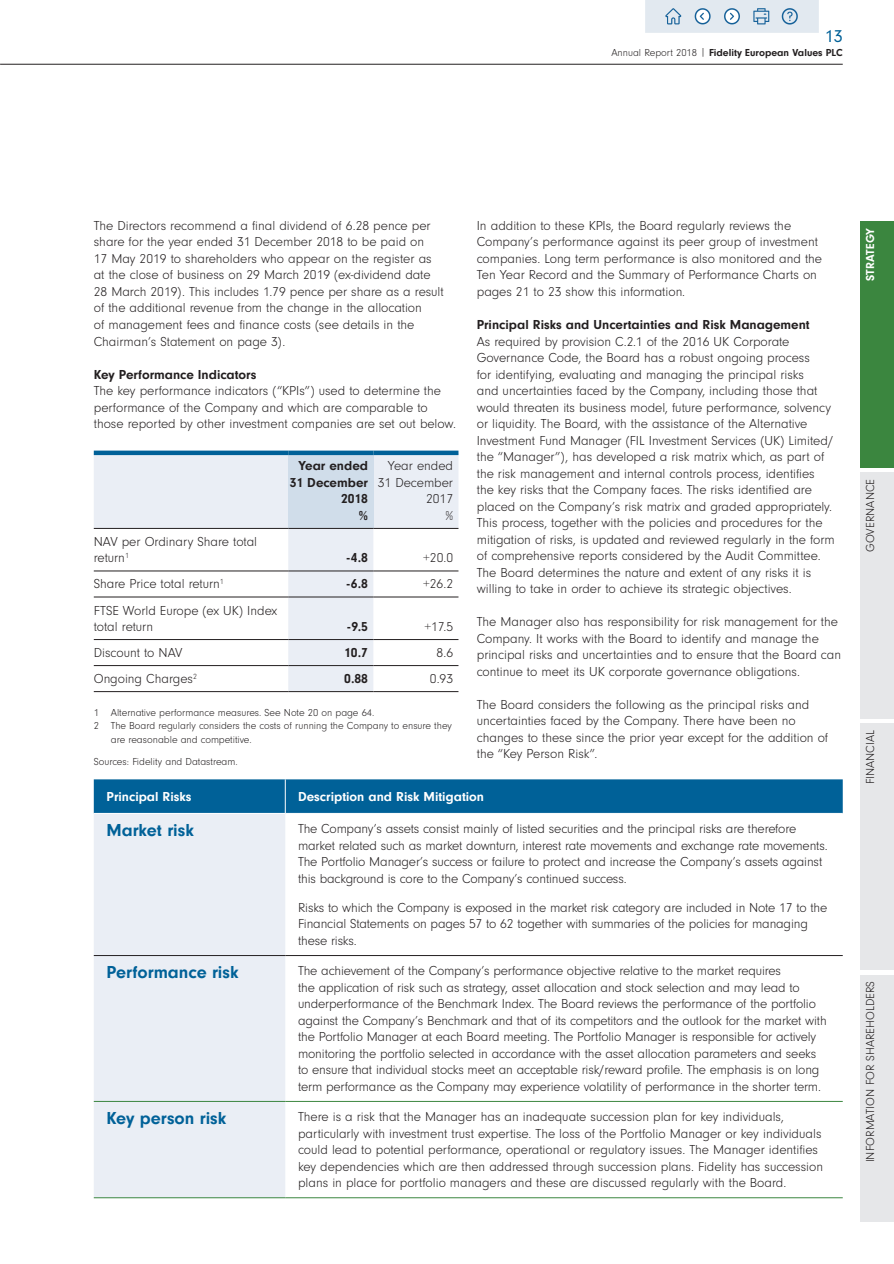
<style>
.page{position:relative;width:894px;height:1264px;background:#fff}
.page>*{position:absolute;margin:0;border:0;box-sizing:border-box;transform-origin:0 0}
.t1{font:700 18px "Neuzeit Gro";color:#006198}
.t2{font:18px "Neuzeit Gro";color:#006198}
.t3{font:300 13.5px/16.5px "Neuzeit Gro";letter-spacing:-.005em;color:#231f20}
.t4{font:700 13.5px/16.5px "Neuzeit Gro";color:#231f20;text-align:right}
.t5{font:700 13.5px "Neuzeit Gro";color:#fff}
.t6{font:300 12px "Neuzeit Gro";letter-spacing:.005em;color:#231f20}
.t7{font:700 12px "Neuzeit Gro";letter-spacing:.015em;color:#fff}
.t8{font:300 10.5px "Neuzeit Gro";color:#231f20}
.t9{font:700 10.5px "Neuzeit Gro";color:#231f20}
.s1{font-weight:300}
</style>
<div class="page">
<hr style="left:0;top:64px;width:842px;height:1px;background:#231f20">
<div style="left:859px;top:221px;width:34px;height:247px;background:#3b863f"></div>
<div style="left:859px;top:723px;width:34px;height:247px;background:#e6e7e9"></div>
<div style="left:859px;top:472px;width:34px;height:247px;background:#e6e7e9"></div>
<div style="left:859px;top:974px;width:34px;height:246px;background:#e6e7e9"></div>
<svg style="left:94px;top:455px;width:364px;height:236px"></svg>
<div style="left:288px;top:453px;width:85px;height:75px;background:#d0ddea"></div>
<hr style="left:94px;top:570px;width:194px;height:1px;background:#231f20">
<hr style="left:288px;top:570px;width:85px;height:1px;background:#231f20">
<hr style="left:373px;top:570px;width:85px;height:1px;background:#231f20">
<hr style="left:94px;top:596px;width:194px;height:1px;background:#231f20">
<hr style="left:288px;top:596px;width:85px;height:1px;background:#231f20">
<hr style="left:373px;top:596px;width:85px;height:1px;background:#231f20">
<hr style="left:94px;top:639px;width:194px;height:1px;background:#231f20">
<hr style="left:288px;top:639px;width:85px;height:1px;background:#231f20">
<hr style="left:373px;top:639px;width:85px;height:1px;background:#231f20">
<hr style="left:94px;top:665px;width:194px;height:1px;background:#231f20">
<hr style="left:288px;top:665px;width:85px;height:1px;background:#231f20">
<hr style="left:373px;top:665px;width:85px;height:1px;background:#231f20">
<hr style="left:94px;top:528px;width:194px;height:1px;background:#231f20">
<hr style="left:288px;top:528px;width:85px;height:1px;background:#231f20">
<hr style="left:373px;top:528px;width:85px;height:1px;background:#231f20">
<hr style="left:94px;top:691px;width:194px;height:1px;background:#231f20">
<hr style="left:288px;top:691px;width:85px;height:1px;background:#231f20">
<hr style="left:373px;top:691px;width:85px;height:1px;background:#231f20">
<div style="left:94px;top:450px;width:194px;height:5px;background:#006198"></div>
<div style="left:288px;top:450px;width:85px;height:5px;background:#006198"></div>
<div style="left:373px;top:450px;width:85px;height:5px;background:#006198"></div>
<div style="left:94px;top:779px;width:748px;height:34px;background:#006198"></div>
<div style="left:94px;top:814px;width:191px;height:383px;background:#eaeef5"></div>
<hr style="left:285px;top:779px;width:1px;height:34px;background:#fff">
<hr style="left:94px;top:955px;width:191px;height:1px;background:#231f20">
<hr style="left:285px;top:955px;width:557px;height:1px;background:#231f20">
<hr style="left:94px;top:1100px;width:191px;height:1px;background:#3b863f">
<hr style="left:285px;top:1100px;width:557px;height:1px;background:#3b863f">
<hr style="left:94px;top:1197px;width:191px;height:1px;background:#3b863f">
<hr style="left:285px;top:1197px;width:557px;height:1px;background:#3b863f">
<img style="left:645px;top:0;width:173px;height:32px">
<h1 class="t2" style="left:824px;top:26px;width:19px">13</h1>
<p class="t9" style="left:611px;top:47px;width:233px"><span class="s1">Annual Report 2018 |</span> Fidelity European Values PLC</p>
<p class="t3" style="left:94px;top:217px;width:351px">The Directors recommend a final dividend of 6.28 pence per share for the year ended 31 December 2018 to be paid on<br>17 May 2019 to shareholders who appear on the register as at the close of business on 29 March 2019 (ex-dividend date 28 March 2019). This includes 1.79 pence per share as a result of the additional revenue from the change in the allocation<br>of management fees and finance costs (see details in the Chairman’s Statement on page 3).</p>
<p class="t4" style="left:94px;top:366px;width:164px">Key Performance Indicators</p>
<p class="t3" style="left:94px;top:382px;width:364px">The key performance indicators (“KPIs”) used to determine the performance of the Company and which are comparable to those reported by other investment companies are set out below.</p>
<p class="t4" style="left:289px;top:457px;width:80px">Year ended<br>31 December<br>2018<br>%</p>
<p class="t3" style="left:378px;top:458px;width:77px;text-align:right">Year ended<br>31 December<br>2017<br>%</p>
<p class="t3" style="left:94px;top:533px;width:165px">NAV per Ordinary Share total return<sup>1</sup></p>
<p class="t4" style="left:346px;top:549px;width:23px">-4.8</p>
<p class="t3" style="left:423px;top:550px;width:31px">+20.0</p>
<p class="t3" style="left:94px;top:576px;width:131px">Share Price total return<sup>1</sup></p>
<p class="t4" style="left:346px;top:575px;width:23px">-6.8</p>
<p class="t3" style="left:423px;top:576px;width:32px">+26.2</p>
<p class="t3" style="left:94px;top:602px;width:185px">FTSE World Europe (ex UK) Index total return</p>
<p class="t4" style="left:347px;top:618px;width:22px">-9.5</p>
<p class="t3" style="left:424px;top:618px;width:30px">+17.5</p>
<p class="t3" style="left:94px;top:644px;width:90px">Discount to NAV</p>
<p class="t4" style="left:344px;top:644px;width:25px">10.7</p>
<p class="t3" style="left:436px;top:644px;width:18px">8.6</p>
<p class="t3" style="left:94px;top:670px;width:105px">Ongoing Charges<sup>2</sup></p>
<p class="t4" style="left:344px;top:670px;width:25px">0.88</p>
<p class="t3" style="left:430px;top:670px;width:25px">0.93</p>
<p class="t8" style="left:94px;top:706px;width:282px">1 Alternative performance measures. See Note 20 on page 64.</p>
<p class="t8" style="left:94px;top:720px;width:359px">2 The Board regularly considers the costs of running the Company to ensure they</p>
<p class="t8" style="left:111px;top:733px;width:142px">are reasonable and competitive.</p>
<p class="t8" style="left:94px;top:755px;width:145px">Sources: Fidelity and Datastream.</p>
<p class="t3" style="left:476px;top:217px;width:347px">In addition to these KPIs, the Board regularly reviews the Company’s performance against its peer group of investment companies. Long term performance is also monitored and the Ten Year Record and the Summary of Performance Charts on pages 21 to 23 show this information.</p>
<p class="t4" style="left:476px;top:316px;width:334px">Principal Risks and Uncertainties and Risk Management</p>
<p class="t3" style="left:476px;top:333px;width:359px">As required by provision C.2.1 of the 2016 UK Corporate Governance Code, the Board has a robust ongoing process<br>for identifying, evaluating and managing the principal risks<br>and uncertainties faced by the Company, including those that would threaten its business model, future performance, solvency or liquidity. The Board, with the assistance of the Alternative Investment Fund Manager (FIL Investment Services (UK) Limited/ the “Manager”), has developed a risk matrix which, as part of the risk management and internal controls process, identifies the key risks that the Company faces. The risks identified are placed on the Company’s risk matrix and graded appropriately.<br>This process, together with the policies and procedures for the mitigation of risks, is updated and reviewed regularly in the form of comprehensive reports considered by the Audit Committee.<br>The Board determines the nature and extent of any risks it is willing to take in order to achieve its strategic objectives.</p>
<p class="t3" style="left:476px;top:613px;width:365px">The Manager also has responsibility for risk management for the Company. It works with the Board to identify and manage the principal risks and uncertainties and to ensure that the Board can continue to meet its UK corporate governance obligations.</p>
<p class="t3" style="left:476px;top:696px;width:353px">The Board considers the following as the principal risks and uncertainties faced by the Company. There have been no changes to these since the prior year except for the addition of the “Key Person Risk”.</p>
<p class="t5" style="left:106px;top:788px;width:87px">Principal Risks</p>
<p class="t5" style="left:298px;top:788px;width:187px">Description and Risk Mitigation</p>
<h1 class="t1" style="left:106px;top:819px;width:89px">Market risk</h1>
<p class="t3" style="left:298px;top:820px;width:531px">The Company’s assets consist mainly of listed securities and the principal risks are therefore market related such as market downturn, interest rate movements and exchange rate movements.<br>The Portfolio Manager’s success or failure to protect and increase the Company’s assets against this background is core to the Company’s continued success.</p>
<p class="t3" style="left:298px;top:899px;width:530px">Risks to which the Company is exposed in the market risk category are included in Note 17 to the<br>Financial Statements on pages 57 to 62 together with summaries of the policies for managing these risks.</p>
<h1 class="t1" style="left:106px;top:961px;width:133px">Performance risk</h1>
<p class="t3" style="left:298px;top:962px;width:530px">The achievement of the Company’s performance objective relative to the market requires<br>the application of risk such as strategy, asset allocation and stock selection and may lead to underperformance of the Benchmark Index. The Board reviews the performance of the portfolio against the Company’s Benchmark and that of its competitors and the outlook for the market with the Portfolio Manager at each Board meeting. The Portfolio Manager is responsible for actively monitoring the portfolio selected in accordance with the asset allocation parameters and seeks to ensure that individual stocks meet an acceptable risk/reward profile. The emphasis is on long term performance as the Company may experience volatility of performance in the shorter term.</p>
<h1 class="t1" style="left:106px;top:1107px;width:121px">Key person risk</h1>
<p class="t3" style="left:298px;top:1108px;width:526px">There is a risk that the Manager has an inadequate succession plan for key individuals, particularly with investment trust expertise. The loss of the Portfolio Manager or key individuals could lead to potential performance, operational or regulatory issues. The Manager identifies key dependencies which are then addressed through succession plans. Fidelity has succession plans in place for portfolio managers and these are discussed regularly with the Board.</p>
<p class="t7" style="left:863px;top:281px;width:55px;rotate:-90deg">STRATEGY</p>
<p class="t6" style="left:863px;top:551px;width:74px;rotate:-90deg">GOVERNANCE</p>
<p class="t6" style="left:863px;top:784px;width:56px;rotate:-90deg">FINANCIAL</p>
<p class="t6" style="left:863px;top:1161px;width:183px;rotate:-90deg">INFORMATION FOR SHAREHOLDERS</p>
</div>
